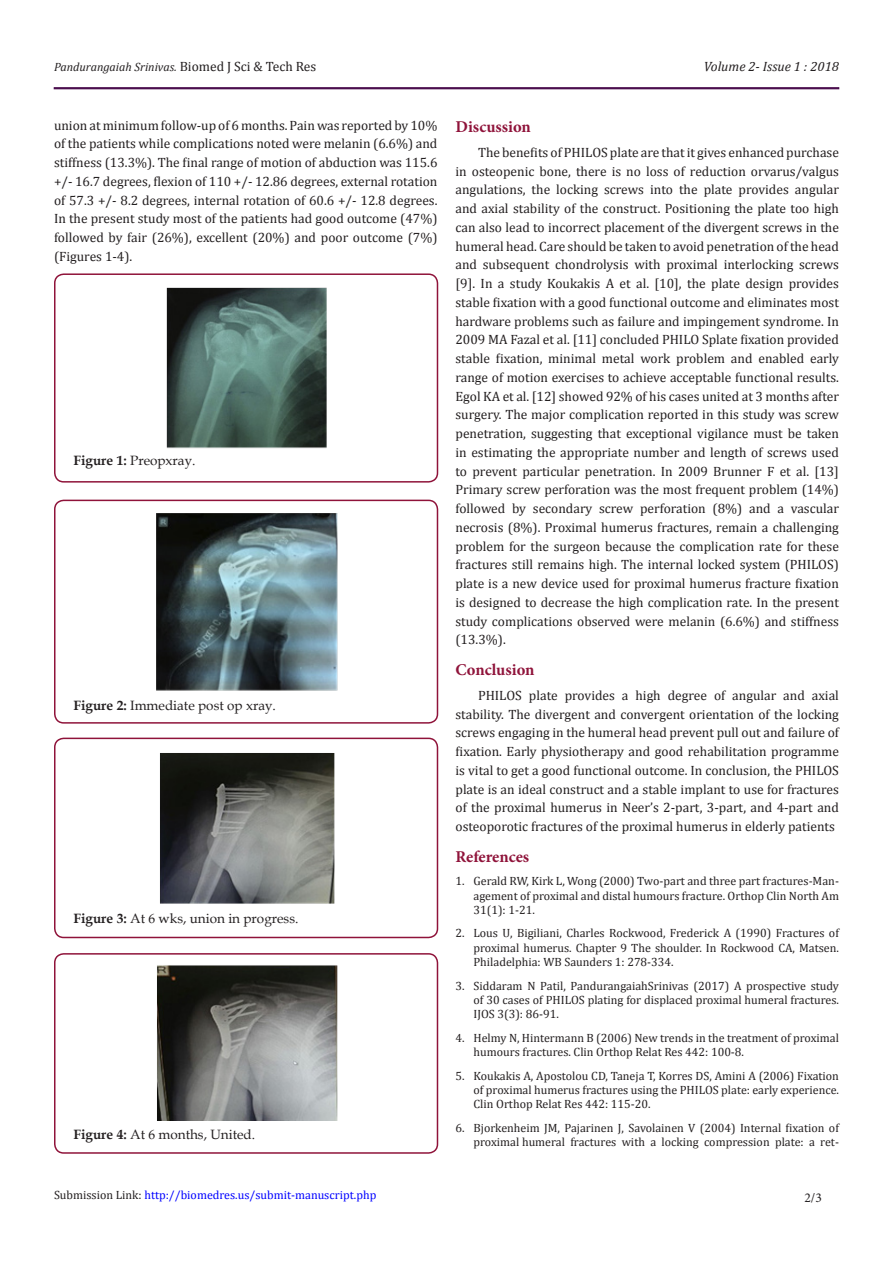
<style>
.page{position:relative;width:893px;height:1263px;background:#fff}
.page>*{position:absolute;margin:0;border:0;box-sizing:border-box;transform-origin:0 0}
.t1{font:700 16.5px "Minion Pro";color:#8f133a}
.t2{font:13.5px/18.8px "Cambria";color:#231f20;text-align:justify}
.t3{font:13.5px "Book Antiqua";color:#231f20}
.t4{font:italic 13.5px "Cambria";color:#231f20}
.t5{font:13.5px "Minion Pro";color:#231f20}
.t6{font:12px/14.4px "Cambria";color:#231f20;text-align:justify}
.t7{font:12px "Cambria";color:#00f}
.t8{font:italic 12px "Cambria";color:#231f20}
.s1{font-style:normal;font-size:13.5px}
.s2{font-weight:700}
.s3{color:#231f20}
</style>
<div class="page">
<hr style="left:54px;top:88px;width:785px;height:1px;background:#480a4b">
<div style="left:54px;top:273px;width:384px;height:210px;border:2px solid #8f133a;border-radius:9px"></div>
<img style="left:167px;top:288px;width:160px;height:160px">
<div style="left:54px;top:500px;width:384px;height:224px;border:2px solid #8f133a;border-radius:9px"></div>
<img style="left:156px;top:513px;width:182px;height:178px">
<div style="left:54px;top:738px;width:384px;height:200px;border:2px solid #8f133a;border-radius:9px"></div>
<img style="left:160px;top:753px;width:175px;height:151px">
<div style="left:54px;top:953px;width:384px;height:201px;border:2px solid #8f133a;border-radius:9px"></div>
<img style="left:157px;top:965px;width:180px;height:156px">
<p class="t8" style="left:54px;top:58px;width:264px">Pandurangaiah Srinivas. <span class="s1">Biomed J Sci &amp; Tech Res</span></p>
<p class="t4" style="left:704px;top:57px;width:137px">Volume 2- Issue 1 : 2018</p>
<p class="t2" style="left:54px;top:116px;width:385px">union at minimum follow-up of 6 months. Pain was reported by 10% of the patients while complications noted were melanin (6.6%) and stiffness (13.3%). The final range of motion of abduction was 115.6 +/- 16.7 degrees, flexion of 110 +/- 12.86 degrees, external rotation of 57.3 +/- 8.2 degrees, internal rotation of 60.6 +/- 12.8 degrees.<br>In the present study most of the patients had good outcome (47%) followed by fair (26%), excellent (20%) and poor outcome (7%) (Figures 1-4).</p>
<p class="t3" style="left:74px;top:451px;width:123px"><span class="s2">Figure 1:</span> Preopxray.</p>
<p class="t3" style="left:74px;top:696px;width:204px"><span class="s2">Figure 2:</span> Immediate post op xray.</p>
<p class="t3" style="left:74px;top:909px;width:226px"><span class="s2">Figure 3:</span> At 6 wks, union in progress.</p>
<p class="t3" style="left:74px;top:1125px;width:183px"><span class="s2">Figure 4:</span> At 6 months, United.</p>
<p class="t1" style="left:455px;top:115px;width:77px">Discussion</p>
<p class="t2" style="left:455px;top:143px;width:385px;text-indent:22px">The benefits of PHILOS plate are that it gives enhanced purchase in osteopenic bone, there is no loss of reduction orvarus/valgus angulations, the locking screws into the plate provides angular and axial stability of the construct. Positioning the plate too high can also lead to incorrect placement of the divergent screws in the humeral head. Care should be taken to avoid penetration of the head and subsequent chondrolysis with proximal interlocking screws [9]. In a study Koukakis A et al. [10], the plate design provides stable fixation with a good functional outcome and eliminates most hardware problems such as failure and impingement syndrome. In 2009 MA Fazal et al. [11] concluded PHILO Splate fixation provided stable fixation, minimal metal work problem and enabled early range of motion exercises to achieve acceptable functional results.<br>Egol KA et al. [12] showed 92% of his cases united at 3 months after surgery. The major complication reported in this study was screw penetration, suggesting that exceptional vigilance must be taken in estimating the appropriate number and length of screws used to prevent particular penetration. In 2009 Brunner F et al. [13] Primary screw perforation was the most frequent problem (14%) followed by secondary screw perforation (8%) and a vascular necrosis (8%). Proximal humerus fractures, remain a challenging problem for the surgeon because the complication rate for these fractures still remains high. The internal locked system (PHILOS) plate is a new device used for proximal humerus fracture fixation is designed to decrease the high complication rate. In the present study complications observed were melanin (6.6%) and stiffness (13.3%).</p>
<p class="t1" style="left:455px;top:658px;width:81px">Conclusion</p>
<p class="t2" style="left:455px;top:686px;width:385px;text-indent:22px">PHILOS plate provides a high degree of angular and axial stability. The divergent and convergent orientation of the locking screws engaging in the humeral head prevent pull out and failure of fixation. Early physiotherapy and good rehabilitation programme is vital to get a good functional outcome. In conclusion, the PHILOS plate is an ideal construct and a stable implant to use for fractures of the proximal humerus in Neer’s 2-part, 3-part, and 4-part and osteoporotic fractures of the proximal humerus in elderly patients</p>
<p class="t1" style="left:455px;top:845px;width:75px">References</p>
<p class="t6" style="left:473px;top:874px;width:367px;text-indent:-18px">1. Gerald RW, Kirk L, Wong (2000) Two-part and three part fractures-Man&shy;agement of proximal and distal humours fracture. Orthop Clin North Am 31(1): 1-21.</p>
<p class="t6" style="left:473px;top:926px;width:367px;text-indent:-18px">2. Lous U, Bigiliani, Charles Rockwood, Frederick A (1990) Fractures of proximal humerus. Chapter 9 The shoulder. In Rockwood CA, Matsen.<br>Philadelphia: WB Saunders 1: 278-334.</p>
<p class="t6" style="left:473px;top:978px;width:367px;text-indent:-18px">3. Siddaram N Patil, PandurangaiahSrinivas (2017) A prospective study of 30 cases of PHILOS plating for displaced proximal humeral fractures.<br>IJOS 3(3): 86-91.</p>
<p class="t6" style="left:473px;top:1030px;width:367px;text-indent:-18px">4. Helmy N, Hintermann B (2006) New trends in the treatment of proximal humours fractures. Clin Orthop Relat Res 442: 100-8.</p>
<p class="t6" style="left:473px;top:1068px;width:367px;text-indent:-18px">5. Koukakis A, Apostolou CD, Taneja T, Korres DS, Amini A (2006) Fixation of proximal humerus fractures using the PHILOS plate: early experience.<br>Clin Orthop Relat Res 442: 115-20.</p>
<p class="t6" style="left:455px;top:1120px;width:385px;text-align:right">6. Bjorkenheim JM, Pajarinen J, Savolainen V (2004) Internal fixation of proximal humeral fractures with a locking compression plate: a ret-</p>
<p class="t7" style="left:54px;top:1188px;width:324px"><span class="s3">Submission Link:</span> http://biomedres.us/submit-manuscript.php</p>
<p class="t5" style="left:804px;top:1189px;width:19px">2/3</p>
</div>
